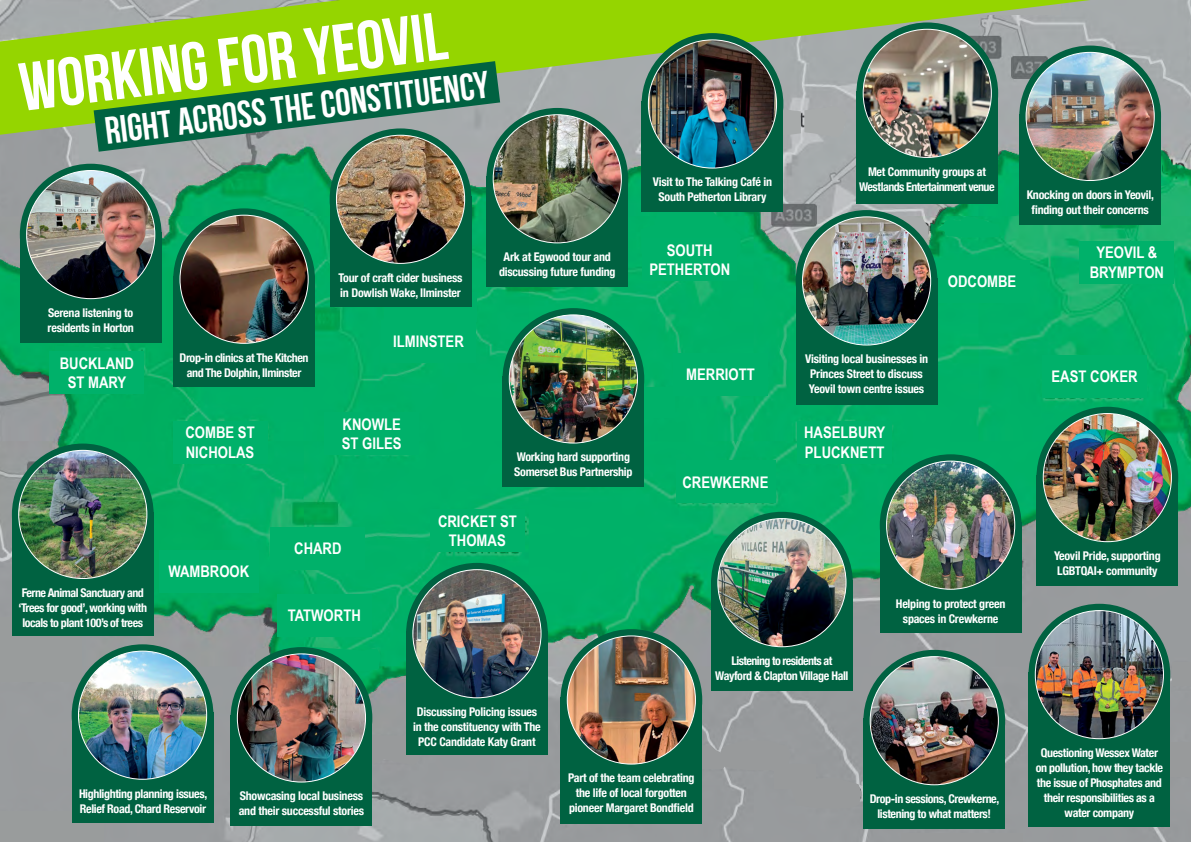
<style>
.page{position:relative;width:1191px;height:842px;background:#fff}
.page>*{position:absolute;margin:0;border:0;box-sizing:border-box;transform-origin:0 0}
.t1{font:700 68px "Bebas Neue";color:#fff}
.t2{font:700 38px "Bebas Neue";color:#fff}
.t3{font:700 16px/19.2px "Arial Narrow";color:#fff;text-align:center}
.t4{font:700 condensed 12px/15px "Helvetica Neue";letter-spacing:-.02em;color:#fff;text-align:center}
.t5{font:700 condensed 12px/15px "Helvetica Neue";letter-spacing:-.04em;color:#fff;text-align:center}
.t6{font:700 condensed 12px/15px "Helvetica Neue";letter-spacing:-.045em;color:#fff;text-align:center}
</style>
<div class="page">
<img style="left:0;top:0;width:1191px;height:842px">
<div style="left:606px;top:387px;width:68px;height:30px;background:#00b169"></div>
<svg style="left:938px;top:216px;width:62px;height:22px"></svg>
<div style="left:125px;top:560px;width:113px;height:28px;background:#00ae62"></div>
<svg style="left:55px;top:346px;width:83px;height:5px"></svg>
<div style="left:384px;top:292px;width:93px;height:30px;background:#00b169"></div>
<div style="left:640px;top:206px;width:100px;height:51px;background:#00b169"></div>
<svg style="left:783px;top:135px;width:64px;height:2px"></svg>
<div style="left:0;top:617px;width:82px;height:65px;background:#999c9c"></div>
<div style="left:0;top:811px;width:104px;height:31px;background:#999c9c"></div>
<svg style="left:372px;top:732px;width:47px;height:34px"></svg>
<div style="left:1104px;top:742px;width:87px;height:35px;background:#989a9b"></div>
<div style="left:901px;top:833px;width:121px;height:9px;background:#989a9b"></div>
<svg style="left:896px;top:216px;width:32px;height:24px"></svg>
<div style="left:1171px;top:662px;width:20px;height:24px;background:#989a9b"></div>
<svg style="left:256px;top:645px;width:124px;height:27px;background:#15ac6d"></svg>
<div style="left:792px;top:778px;width:69px;height:30px;background:#989a9b"></div>
<div style="left:774px;top:764px;width:41px;height:24px;background:#989a9b"></div>
<div style="left:702px;top:740px;width:88px;height:30px;background:#989a9b"></div>
<div style="left:50px;top:351px;width:94px;height:43px;background:#00b16a"></div>
<div style="left:642px;top:238px;width:95px;height:43px;background:#00b16a"></div>
<div style="left:797px;top:421px;width:94px;height:42px;background:#00b16a"></div>
<div style="left:381px;top:320px;width:94px;height:43px;background:#00b16a"></div>
<div style="left:673px;top:353px;width:94px;height:42px;background:#00b16a"></div>
<div style="left:935px;top:260px;width:94px;height:43px;background:#00b16a"></div>
<div style="left:1079px;top:241px;width:95px;height:42px;background:#00b16a"></div>
<div style="left:1042px;top:355px;width:105px;height:43px;background:#00b16a"></div>
<div style="left:675px;top:461px;width:100px;height:42px;background:#00b16a"></div>
<div style="left:271px;top:527px;width:94px;height:43px;background:#00b16a"></div>
<div style="left:277px;top:594px;width:94px;height:42px;background:#00b16a"></div>
<div style="left:159px;top:550px;width:100px;height:42px;background:#00b16a"></div>
<div style="left:173px;top:421px;width:94px;height:42px;background:#00b16a"></div>
<div style="left:325px;top:412px;width:94px;height:43px;background:#00b16a"></div>
<div style="left:430px;top:510px;width:94px;height:42px;background:#00b16a"></div>
<svg style="left:0;top:0;width:1090px;height:135px;background:#9bc343"></svg>
<div style="left:20px;top:232px;width:142px;height:110px;background:#006241"></div>
<div style="left:173px;top:277px;width:142px;height:110px;background:#006241"></div>
<div style="left:330px;top:197px;width:141px;height:110px;background:#006241"></div>
<div style="left:486px;top:176px;width:142px;height:111px;background:#006241"></div>
<div style="left:641px;top:102px;width:142px;height:110px;background:#006241"></div>
<div style="left:795px;top:279px;width:142px;height:126px;background:#006241"></div>
<div style="left:856px;top:91px;width:142px;height:113px;background:#006241"></div>
<div style="left:1036px;top:475px;width:142px;height:110px;background:#006241"></div>
<div style="left:1019px;top:114px;width:142px;height:110px;background:#006241"></div>
<div style="left:879px;top:523px;width:142px;height:110px;background:#006241"></div>
<div style="left:502px;top:377px;width:142px;height:110px;background:#006241"></div>
<div style="left:560px;top:698px;width:142px;height:126px;background:#006241"></div>
<div style="left:406px;top:631px;width:142px;height:124px;background:#006241"></div>
<div style="left:230px;top:715px;width:142px;height:111px;background:#006241"></div>
<div style="left:72px;top:713px;width:141px;height:110px;background:#006241"></div>
<div style="left:12px;top:512px;width:142px;height:123px;background:#006241"></div>
<div style="left:1028px;top:672px;width:142px;height:155px;background:#006241"></div>
<div style="left:863px;top:718px;width:142px;height:110px;background:#006241"></div>
<div style="left:711px;top:580px;width:142px;height:110px;background:#006241"></div>
<div style="left:20px;top:164px;width:142px;height:141px;background:#006241;border-radius:50%"></div>
<svg style="left:173px;top:208px;width:142px;height:142px"></svg>
<svg style="left:330px;top:128px;width:141px;height:142px"></svg>
<svg style="left:486px;top:108px;width:142px;height:142px"></svg>
<svg style="left:641px;top:33px;width:142px;height:142px"></svg>
<svg style="left:795px;top:210px;width:142px;height:142px"></svg>
<svg style="left:856px;top:22px;width:142px;height:142px"></svg>
<div style="left:1036px;top:407px;width:142px;height:141px;background:#006241;border-radius:50%"></div>
<svg style="left:1019px;top:46px;width:142px;height:141px"></svg>
<svg style="left:879px;top:454px;width:142px;height:142px"></svg>
<svg style="left:502px;top:308px;width:142px;height:142px"></svg>
<svg style="left:560px;top:629px;width:142px;height:142px"></svg>
<svg style="left:406px;top:563px;width:142px;height:142px"></svg>
<svg style="left:230px;top:647px;width:142px;height:142px"></svg>
<div style="left:72px;top:644px;width:141px;height:142px;background:#006241;border-radius:50%"></div>
<svg style="left:12px;top:444px;width:142px;height:141px"></svg>
<div style="left:1028px;top:604px;width:142px;height:141px;background:#006241;border-radius:50%"></div>
<svg style="left:863px;top:650px;width:142px;height:141px;fill:#006241"></svg>
<svg style="left:711px;top:512px;width:142px;height:141px;fill:#006241"></svg>
<img style="left:27px;top:170px;width:128px;height:129px;border-radius:64px">
<img style="left:180px;top:215px;width:128px;height:128px;border-radius:64px">
<img style="left:336px;top:135px;width:128px;height:128px;border-radius:64px">
<img style="left:493px;top:115px;width:128px;height:128px;border-radius:64px">
<img style="left:648px;top:40px;width:128px;height:128px;border-radius:64px">
<img style="left:802px;top:217px;width:128px;height:128px;border-radius:64px">
<img style="left:863px;top:29px;width:128px;height:128px;border-radius:64px">
<img style="left:1043px;top:413px;width:128px;height:129px;border-radius:64px">
<img style="left:1026px;top:52px;width:128px;height:128px;border-radius:64px">
<img style="left:886px;top:461px;width:128px;height:128px;border-radius:64px">
<img style="left:509px;top:315px;width:128px;height:128px;border-radius:64px">
<img style="left:567px;top:636px;width:128px;height:128px;border-radius:64px">
<img style="left:413px;top:570px;width:128px;height:128px;border-radius:64px">
<img style="left:237px;top:654px;width:128px;height:128px;border-radius:64px">
<img style="left:78px;top:651px;width:129px;height:128px;border-radius:64px">
<img style="left:19px;top:450px;width:128px;height:128px;border-radius:64px">
<img style="left:1035px;top:610px;width:128px;height:129px;border-radius:64px">
<img style="left:870px;top:657px;width:128px;height:128px;border-radius:64px">
<img style="left:718px;top:519px;width:128px;height:128px;border-radius:64px">
<svg style="left:94px;top:61px;width:406px;height:91px;background:#529248"></svg>
<h1 class="t1" style="left:15px;top:51px;width:432px;rotate:-7deg">working for yeovil</h1>
<h2 class="t2" style="left:103px;top:110px;width:388px;rotate:-7deg">right across the constituency</h2>
<p class="t4" style="left:48px;top:304px;width:88px;text-align:left">Serena listening to residents in Horton</p>
<h3 class="t3" style="left:60px;top:353px;width:76px">BUCKLAND<br>ST MARY</h3>
<p class="t4" style="left:338px;top:269px;width:125px;text-align:left">Tour of craft cider business in Dowlish Wake, Ilminster</p>
<p class="t4" style="left:179px;top:349px;width:131px">Drop-in clinics at The Kitchen and The Dolphin, Ilminster</p>
<h3 class="t3" style="left:393px;top:331px;width:72px">ILMINSTER</h3>
<h3 class="t3" style="left:185px;top:422px;width:71px;text-align:left">COMBE ST<br>NICHOLAS</h3>
<h3 class="t3" style="left:342px;top:414px;width:61px;text-align:left">KNOWLE<br>ST GILES</h3>
<p class="t4" style="left:499px;top:249px;width:118px">Ark at Egwood tour and discussing future funding</p>
<p class="t4" style="left:514px;top:449px;width:120px;text-align:left">Working hard supporting<br>Somerset Bus Partnership</p>
<p class="t5" style="left:19px;top:584px;width:130px">Ferne Animal Sanctuary and ‘Trees for good’, working with locals to plant 100’s of trees</p>
<h3 class="t3" style="left:168px;top:561px;width:82px">WAMBROOK</h3>
<h3 class="t3" style="left:294px;top:538px;width:49px">CHARD</h3>
<h3 class="t3" style="left:288px;top:605px;width:75px">TATWORTH</h3>
<h3 class="t3" style="left:438px;top:511px;width:80px">CRICKET ST<br>THOMAS</h3>
<p class="t4" style="left:413px;top:703px;width:129px">Discussing Policing issues in the constituency with The<br>PCC Candidate Katy Grant</p>
<p class="t4" style="left:653px;top:174px;width:121px">Visit to The Talking Café in<br>South Petherton Library</p>
<h3 class="t3" style="left:649px;top:240px;width:82px">SOUTH<br>PETHERTON</h3>
<h3 class="t3" style="left:686px;top:364px;width:70px">MERRIOTT</h3>
<h3 class="t3" style="left:682px;top:472px;width:87px">CREWKERNE</h3>
<p class="t6" style="left:859px;top:163px;width:137px">Met Community groups at<br>Westlands Entertainment venue</p>
<h3 class="t3" style="left:948px;top:271px;width:70px">ODCOMBE</h3>
<p class="t4" style="left:805px;top:351px;width:124px">Visiting local businesses in<br>Princes Street to discuss<br>Yeovil town centre issues</p>
<h3 class="t3" style="left:804px;top:422px;width:83px;text-align:left">HASELBURY<br>PLUCKNETT</h3>
<p class="t4" style="left:896px;top:595px;width:111px">Helping to protect green spaces in Crewkerne</p>
<p class="t4" style="left:715px;top:652px;width:135px">Listening to residents at<br>Wayford &amp; Clapton Village Hall</p>
<p class="t4" style="left:79px;top:785px;width:130px;text-align:left">Highlighting planning issues,<br>Relief Road, Chard Reservoir</p>
<p class="t4" style="left:239px;top:788px;width:127px;text-align:left">Showcasing local business and their successful stories</p>
<p class="t4" style="left:568px;top:770px;width:128px">Part of the team celebrating the life of local forgotten pioneer Margaret Bondfield</p>
<p class="t4" style="left:869px;top:790px;width:131px">Drop-in sessions, Crewkerne, listening to what matters!</p>
<p class="t4" style="left:1026px;top:186px;width:129px">Knocking on doors in Yeovil, finding out their concerns</p>
<h3 class="t3" style="left:1089px;top:242px;width:76px">YEOVIL &amp;<br>BRYMPTON</h3>
<h3 class="t3" style="left:1051px;top:366px;width:88px">EAST COKER</h3>
<p class="t4" style="left:1054px;top:547px;width:108px;text-align:left">Yeovil Pride, supporting<br>LGBTQAI+ community</p>
<p class="t4" style="left:1035px;top:744px;width:129px">Questioning Wessex Water on pollution, how they tackle the issue of Phosphates and their responsibilities as a water company</p>
</div>
